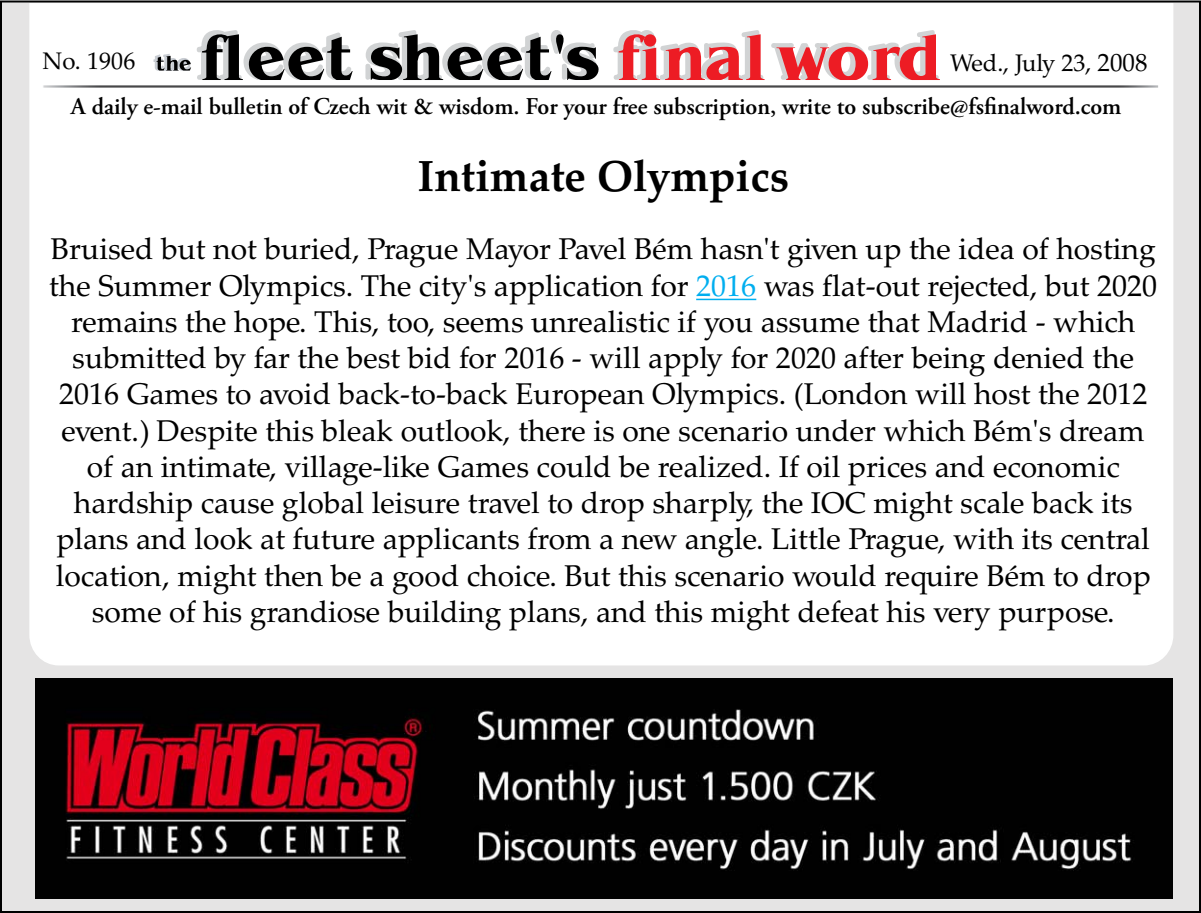
<style>
.page{position:relative;width:1201px;height:913px;background:#fff}
.page>*{position:absolute;margin:0;border:0;box-sizing:border-box;transform-origin:0 0}
.t1{font:700 43.6px "Palatino LTCE";color:#000}
.t2{font:30px/36.2px "Palatino LTCE";color:#000;text-align:center}
.t3{font:600 24px "Adobe Garamond Pro";color:#000}
.t4{font:24px "Palatino LTCE";letter-spacing:-.02em;color:#000}
.t5{font:24px "Palatino LTCE";color:#000}
.s1{font-size:25px}
.s2{color:#00aeef}
</style>
<div class="page">
<div style="left:1px;top:1px;width:1198px;height:910px;background:#e5e4e4"></div>
<div style="left:28px;top:1px;width:1146px;height:665px;background:#fff"></div>
<img style="left:40px;top:83px;width:1120px;height:7px">
<svg style="left:153px;top:30px;width:446px;height:50px;background:#a3a3a4"></svg>
<svg style="left:611px;top:30px;width:328px;height:50px;background:#eda0a3"></svg>
<img style="left:35px;top:678px;width:1137px;height:220px">
<hr style="left:696px;top:298px;width:60px;height:2px;background:#00aeef">
<p class="t5" style="left:42px;top:47px;width:94px">No. 1906</p>
<p class="t4" style="left:949px;top:49px;width:199px">Wed., July 23, <span class="s1">2008</span></p>
<p class="t3" style="left:71px;top:93px;width:1051px">A daily e-mail bulletin of Czech wit &amp; wisdom. For your free subscription, write to subscribe@fsfinalword.com</p>
<h1 class="t1" style="left:417px;top:150px;width:373px">Intimate Olympics</h1>
<p class="t2" style="left:49px;top:232px;width:1109px">Bruised but not buried, Prague Mayor Pavel Bém hasn't given up the idea of hosting the Summer Olympics. The city's application for <span class="s2">2016</span> was flat-out rejected, but 2020 remains the hope. This, too, seems unrealistic if you assume that Madrid - which submitted by far the best bid for 2016 - will apply for 2020 after being denied the 2016 Games to avoid back-to-back European Olympics. (London will host the 2012 event.) Despite this bleak outlook, there is one scenario under which Bém's dream of an intimate, village-like Games could be realized. If oil prices and economic hardship cause global leisure travel to drop sharply, the IOC might scale back its plans and look at future applicants from a new angle. Little Prague, with its central location, might then be a good choice. But this scenario would require Bém to drop some of his grandiose building plans, and this might defeat his very purpose.</p>
</div>
